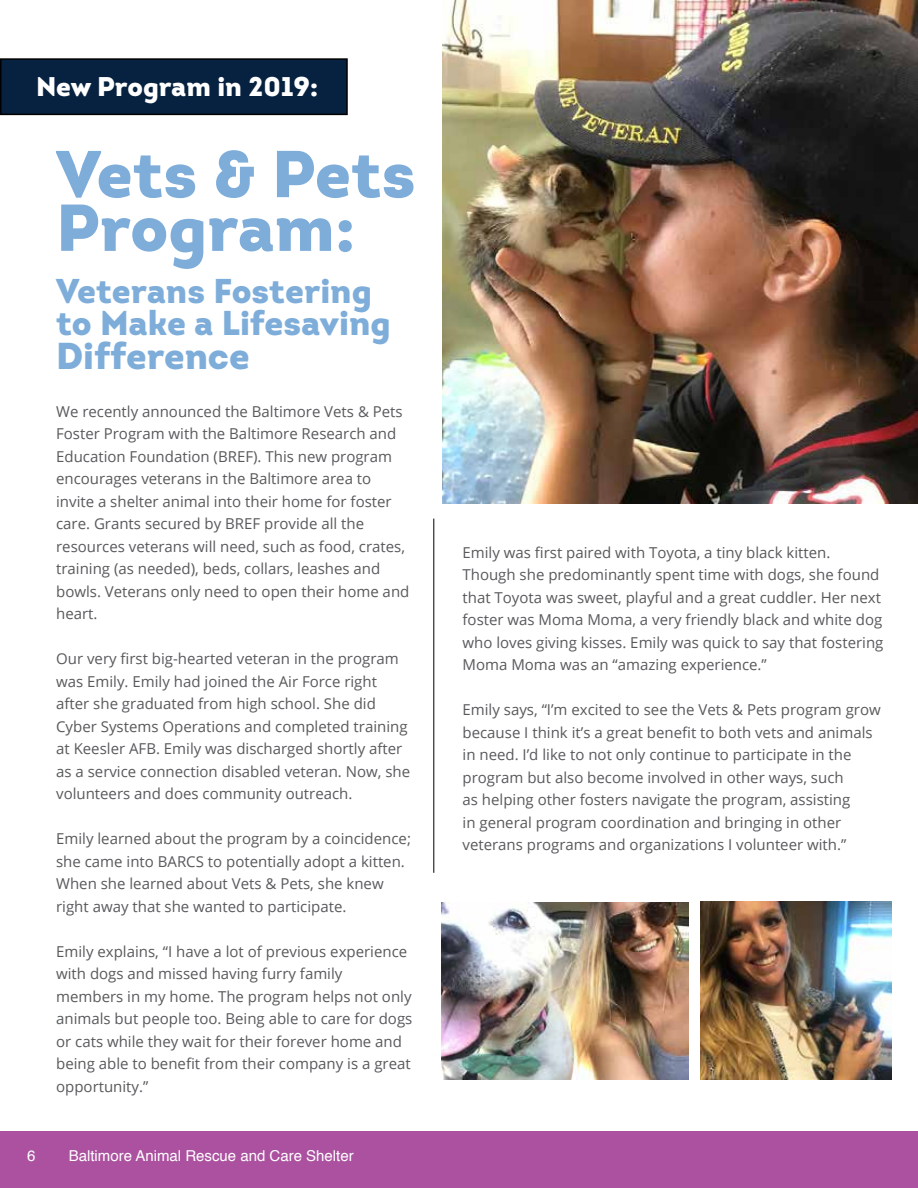
<style>
.page{position:relative;width:918px;height:1188px;background:#fff}
.page>*{position:absolute;margin:0;border:0;box-sizing:border-box;transform-origin:0 0}
.t1{font:900 66.15px/53.7px "Intro";color:#7eadda}
.t2{font:900 37.5px "Intro";color:#7eadda}
.t3{font:900 34.5px/31.7px "Intro";color:#7eadda}
.t4{font:900 27px "Intro";color:#fff}
.t5{font:15px/22.5px "Open Sans";color:#58595b}
.t6{font:15px "Helvetica";color:#fff}
</style>
<div class="page">
<div style="left:0;top:1131px;width:918px;height:57px;background:#ab519f"></div>
<div style="left:1px;top:59px;width:346px;height:55px;background:#072240"></div>
<div style="left:0;top:58px;width:348px;height:57px;border:2px solid #000"></div>
<img style="left:701px;top:901px;width:191px;height:179px">
<img style="left:441px;top:902px;width:248px;height:178px">
<img style="left:443px;top:0;width:475px;height:503px">
<hr style="left:433px;top:519px;width:1px;height:354px;background:#000">
<h3 class="t4" style="left:36px;top:69px;width:284px">New Program in 2019:</h3>
<h1 class="t1" style="left:56px;top:146px;width:361px">Vets &amp; Pets<br>Program:</h1>
<h3 class="t3" style="left:56px;top:275px;width:336px">Veterans Fostering to Make a Lifesaving</h3>
<h2 class="t2" style="left:56px;top:332px;width:195px">Difference</h2>
<p class="t5" style="left:56px;top:400px;width:355px">We recently announced the Baltimore Vets &amp; Pets Foster Program with the Baltimore Research and Education Foundation (BREF). This new program encourages veterans in the Baltimore area to invite a shelter animal into their home for foster care. Grants secured by BREF provide all the resources veterans will need, such as food, crates, training (as needed), beds, collars, leashes and bowls. Veterans only need to open their home and heart.</p>
<p class="t5" style="left:56px;top:647px;width:356px">Our very first big-hearted veteran in the program was Emily. Emily had joined the Air Force right after she graduated from high school. She did Cyber Systems Operations and completed training at Keesler AFB. Emily was discharged shortly after as a service connection disabled veteran. Now, she volunteers and does community outreach.</p>
<p class="t5" style="left:56px;top:827px;width:356px">Emily learned about the program by a coincidence; she came into BARCS to potentially adopt a kitten.<br>When she learned about Vets &amp; Pets, she knew right away that she wanted to participate.</p>
<p class="t5" style="left:56px;top:940px;width:358px">Emily explains, “I have a lot of previous experience with dogs and missed having furry family members in my home. The program helps not only animals but people too. Being able to care for dogs or cats while they wait for their forever home and being able to benefit from their company is a great opportunity.”</p>
<p class="t6" style="left:27px;top:1145px;width:10px">6</p>
<p class="t6" style="left:69px;top:1145px;width:287px">Baltimore Animal Rescue and Care Shelter</p>
<p class="t5" style="left:463px;top:540px;width:422px">Emily was first paired with Toyota, a tiny black kitten.<br>Though she predominantly spent time with dogs, she found that Toyota was sweet, playful and a great cuddler. Her next foster was Moma Moma, a very friendly black and white dog who loves giving kisses. Emily was quick to say that fostering Moma Moma was an “amazing experience.”</p>
<p class="t5" style="left:463px;top:698px;width:420px">Emily says, “I’m excited to see the Vets &amp; Pets program grow because I think it’s a great benefit to both vets and animals in need. I’d like to not only continue to participate in the program but also become involved in other ways, such<br>as helping other fosters navigate the program, assisting<br>in general program coordination and bringing in other veterans programs and organizations I volunteer with.”</p>
</div>
